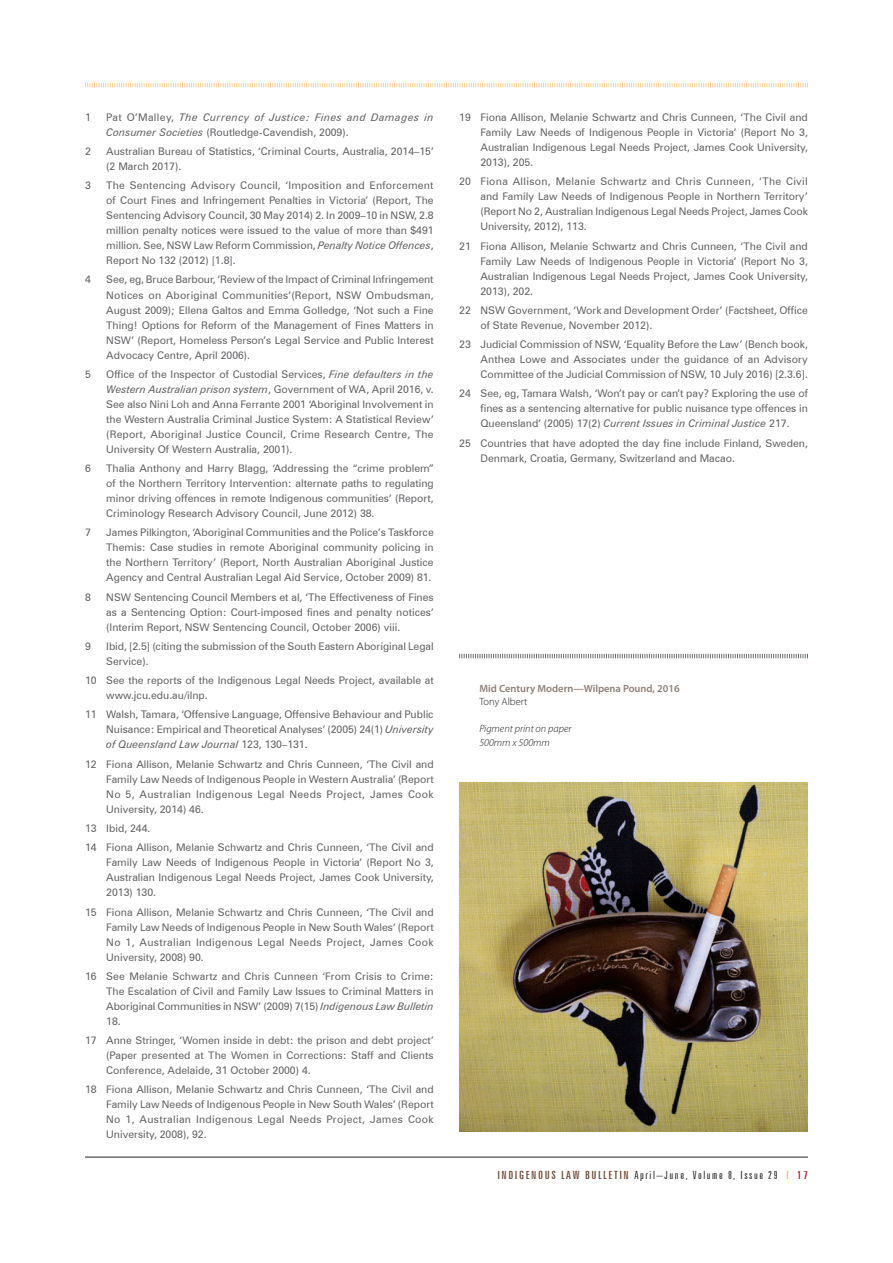
<style>
.page{position:relative;width:893px;height:1263px;background:#fff}
.page>*{position:absolute;margin:0;border:0;box-sizing:border-box;transform-origin:0 0}
.t1{font:300 extra-condensed 11.25px "Zurich BT";letter-spacing:.12em;color:#231f20;scale:1.15 1}
.t2{font:10.5px/15px "Zurich BT";color:#636366;text-align:justify}
.t3{font:italic 10.5px/15px "Zurich BT";letter-spacing:.035em;color:#636366}
.t4{font:600 10.5px "Myriad Pro";color:#8d7f77}
.t5{font:italic 300 10.5px/13.5px "Myriad Pro";color:#231f20}
.t6{font:300 10.5px "Myriad Pro";color:#231f20}
.s1{font-style:normal}
.s2{font-style:italic}
.s3{font-weight:400;color:#714d3c}
.s4{color:#f0ac29}
.s5{font-weight:400;color:#aa1d24}
</style>
<div class="page">
<hr style="left:85px;top:1157px;width:723px;height:1px;background:#231f20">
<svg style="left:85px;top:82px;width:723px;height:6px"></svg>
<svg style="left:459px;top:654px;width:349px;height:4px"></svg>
<img style="left:459px;top:782px;width:349px;height:349px">
<p class="t2" style="left:85px;top:109px;width:7px">1</p>
<p class="t3" style="left:106px;top:109px;width:329px"><span class="s1">Pat O’Malley,</span> The Currency of Justice: Fines and Damages in<br>Consumer Societies <span class="s1">(Routledge-Cavendish, 2009).</span></p>
<p class="t2" style="left:85px;top:144px;width:7px">2</p>
<p class="t2" style="left:106px;top:144px;width:329px">Australian Bureau of Statistics, ‘Criminal Courts, Australia, 2014–15’ (2 March 2017).</p>
<p class="t2" style="left:85px;top:178px;width:7px">3</p>
<p class="t2" style="left:106px;top:178px;width:329px">The Sentencing Advisory Council, ‘Imposition and Enforcement of Court Fines and Infringement Penalties in Victoria’ (Report, The Sentencing Advisory Council, 30 May 2014) 2. In 2009–10 in NSW, 2.8 million penalty notices were issued to the value of more than $491 million. See, NSW Law Reform Commission, <span class="s2">Penalty Notice Offences</span>, Report No 132 (2012) [1.8].</p>
<p class="t2" style="left:85px;top:272px;width:7px">4</p>
<p class="t2" style="left:106px;top:272px;width:329px">See, eg, Bruce Barbour, ‘Review of the Impact of Criminal Infringement Notices on Aboriginal Communities’(Report, NSW Ombudsman, August 2009); Ellena Galtos and Emma Golledge, ‘Not such a Fine Thing! Options for Reform of the Management of Fines Matters in NSW’ (Report, Homeless Person’s Legal Service and Public Interest Advocacy Centre, April 2006).</p>
<p class="t2" style="left:85px;top:366px;width:7px">5</p>
<p class="t2" style="left:106px;top:366px;width:329px">Office of the Inspector of Custodial Services, <span class="s2">Fine defaulters in the Western Australian prison system</span>, Government of WA, April 2016, v.<br>See also Nini Loh and Anna Ferrante 2001 ‘Aboriginal Involvement in the Western Australia Criminal Justice System: A Statistical Review’ (Report, Aboriginal Justice Council, Crime Research Centre, The University Of Western Australia, 2001).</p>
<p class="t2" style="left:85px;top:461px;width:7px">6</p>
<p class="t2" style="left:106px;top:461px;width:329px">Thalia Anthony and Harry Blagg, ‘Addressing the “crime problem” of the Northern Territory Intervention: alternate paths to regulating minor driving offences in remote Indigenous communities’ (Report, Criminology Research Advisory Council, June 2012) 38.</p>
<p class="t2" style="left:85px;top:525px;width:7px">7</p>
<p class="t2" style="left:106px;top:525px;width:329px">James Pilkington, ‘Aboriginal Communities and the Police’s Taskforce Themis: Case studies in remote Aboriginal community policing in the Northern Territory’ (Report, North Australian Aboriginal Justice Agency and Central Australian Legal Aid Service, October 2009) 81.</p>
<p class="t2" style="left:85px;top:589px;width:7px">8</p>
<p class="t2" style="left:106px;top:589px;width:329px">NSW Sentencing Council Members et al, ‘The Effectiveness of Fines as a Sentencing Option: Court-imposed fines and penalty notices’ (Interim Report, NSW Sentencing Council, October 2006) viii.</p>
<p class="t2" style="left:85px;top:639px;width:7px">9</p>
<p class="t2" style="left:106px;top:639px;width:329px">Ibid, [2.5] (citing the submission of the South Eastern Aboriginal Legal<br>Service).</p>
<p class="t2" style="left:106px;top:673px;width:329px;text-indent:-21px">10 See the reports of the Indigenous Legal Needs Project, available at www.jcu.edu.au/ilnp.</p>
<p class="t2" style="left:106px;top:707px;width:329px;text-indent:-21px">11 Walsh, Tamara, ‘Offensive Language, Offensive Behaviour and Public Nuisance: Empirical and Theoretical Analyses’ (2005) 24(1) <span class="s2">University of Queensland Law Journal</span> 123, 130–131.</p>
<p class="t2" style="left:106px;top:756px;width:329px;text-indent:-21px">12 Fiona Allison, Melanie Schwartz and Chris Cunneen, ‘The Civil and Family Law Needs of Indigenous People in Western Australia’ (Report No 5, Australian Indigenous Legal Needs Project, James Cook University, 2014) 46.</p>
<p class="t2" style="left:85px;top:818px;width:350px;line-height:19.2px">13 Ibid, 244.<br>14 Fiona Allison, Melanie Schwartz and Chris Cunneen, ‘The Civil and</p>
<p class="t2" style="left:106px;top:855px;width:329px">Family Law Needs of Indigenous People in Victoria’ (Report No 3, Australian Indigenous Legal Needs Project, James Cook University, 2013) 130.</p>
<p class="t2" style="left:106px;top:904px;width:329px;text-indent:-21px">15 Fiona Allison, Melanie Schwartz and Chris Cunneen, ‘The Civil and Family Law Needs of Indigenous People in New South Wales’ (Report No 1, Australian Indigenous Legal Needs Project, James Cook University, 2008) 90.</p>
<p class="t2" style="left:106px;top:968px;width:329px;text-indent:-21px">16 See Melanie Schwartz and Chris Cunneen ‘From Crisis to Crime:<br>The Escalation of Civil and Family Law Issues to Criminal Matters in Aboriginal Communities in NSW’ (2009) 7(15) <span class="s2">Indigenous Law Bulletin </span>18.</p>
<p class="t2" style="left:106px;top:1033px;width:329px;text-indent:-21px">17 Anne Stringer, ‘Women inside in debt: the prison and debt project’ (Paper presented at The Women in Corrections: Staff and Clients Conference, Adelaide, 31 October 2000) 4.</p>
<p class="t2" style="left:106px;top:1082px;width:329px;text-indent:-21px">18 Fiona Allison, Melanie Schwartz and Chris Cunneen, ‘The Civil and Family Law Needs of Indigenous People in New South Wales’ (Report No 1, Australian Indigenous Legal Needs Project, James Cook University, 2008), 92.</p>
<p class="t2" style="left:480px;top:110px;width:329px;text-indent:-21px">19 Fiona Allison, Melanie Schwartz and Chris Cunneen, ‘The Civil and Family Law Needs of Indigenous People in Victoria’ (Report No 3, Australian Indigenous Legal Needs Project, James Cook University, 2013), 205.</p>
<p class="t2" style="left:480px;top:174px;width:329px;text-indent:-21px">20 Fiona Allison, Melanie Schwartz and Chris Cunneen, ‘The Civil and Family Law Needs of Indigenous People in Northern Territory’ (Report No 2, Australian Indigenous Legal Needs Project, James Cook University, 2012), 113.</p>
<p class="t2" style="left:480px;top:238px;width:329px;text-indent:-21px">21 Fiona Allison, Melanie Schwartz and Chris Cunneen, ‘The Civil and Family Law Needs of Indigenous People in Victoria’ (Report No 3, Australian Indigenous Legal Needs Project, James Cook University, 2013), 202.</p>
<p class="t2" style="left:480px;top:302px;width:329px;text-indent:-21px">22 NSW Government, ‘Work and Development Order’ (Factsheet, Office of State Revenue, November 2012).</p>
<p class="t2" style="left:480px;top:337px;width:329px;text-indent:-21px">23 Judicial Commission of NSW, ‘Equality Before the Law’ (Bench book, Anthea Lowe and Associates under the guidance of an Advisory Committee of the Judicial Commission of NSW, 10 July 2016) [2.3.6].</p>
<p class="t2" style="left:480px;top:386px;width:329px;text-indent:-21px">24 See, eg, Tamara Walsh, ‘Won’t pay or can’t pay? Exploring the use of fines as a sentencing alternative for public nuisance type offences in Queensland’ (2005) 17(2) <span class="s2">Current Issues in Criminal Justice</span> 217.</p>
<p class="t2" style="left:480px;top:435px;width:329px;text-indent:-21px">25 Countries that have adopted the day fine include Finland, Sweden,<br>Denmark, Croatia, Germany, Switzerland and Macao.</p>
<p class="t4" style="left:479px;top:682px;width:202px">Mid Century Modern—Wilpena Pound, 2016</p>
<p class="t6" style="left:479px;top:696px;width:50px">Tony Albert</p>
<p class="t5" style="left:479px;top:722px;width:94px">Pigment print on paper<br>500mm x 500mm</p>
<p class="t1" style="left:497px;top:1169px;width:272px"><span class="s3">INDIGENOUS LAW BULLETIN</span> April–June, Volume 8, Issue 29 <span class="s4">I</span> <span class="s5">17</span></p>
</div>
